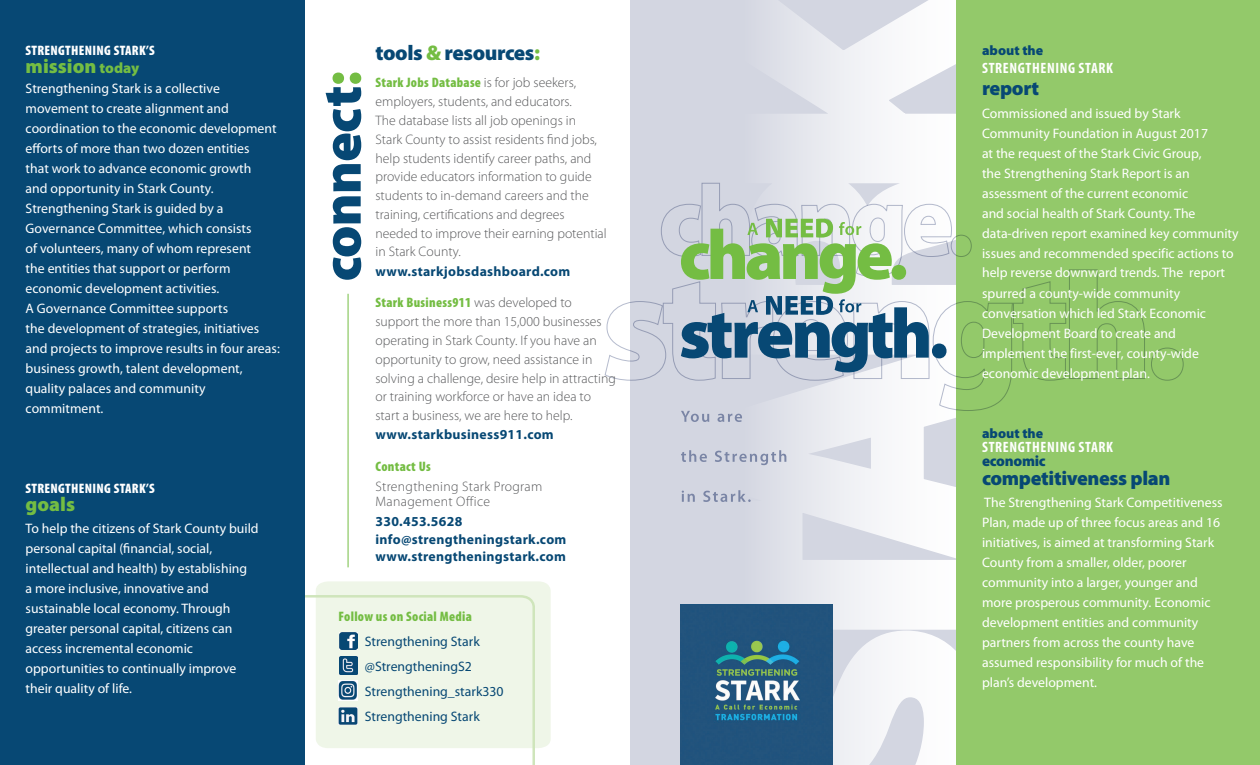
<style>
.page{position:relative;width:1260px;height:765px;background:#fff}
.page>*{position:absolute;margin:0;border:0;box-sizing:border-box;transform-origin:0 0}
.t1{font:900 55.5px "Myriad Pro";letter-spacing:-.02em;color:#074874}
.t2{font:900 21.25px "Myriad Pro";letter-spacing:-.02em;color:#074874}
.t3{font:900 20px "Myriad Pro";letter-spacing:-.02em;color:#074874}
.t4{font:900 20px "Myriad Pro";color:#74bd43}
.t5{font:700 condensed 15px "Myriad Pro";letter-spacing:.04em;color:#fff}
.t6{font:900 15px "Myriad Pro";letter-spacing:-.02em;color:#074874}
.t7{font:13.75px/20px "Myriad Pro";color:#fff}
.t8{font:300 13.75px/18.8px "Myriad Pro";color:#57585a}
.t9{font:700 13.75px/17.5px "Myriad Pro";letter-spacing:.02em;color:#074874}
.t10{font:13.75px/25px "Myriad Pro";color:#074874}
.t11{font:300 13.75px/15px "Myriad Pro";letter-spacing:.02em;color:#57585a}
.t12{font:900 condensed 13.75px "Myriad Pro";letter-spacing:.02em;color:#fff}
.t13{font:900 condensed 13.75px "Myriad Pro";letter-spacing:.02em;color:#74bd43}
.t14{font:900 13.75px "Myriad Pro";color:#074874}
.s1{font-size:15px}
.s2{color:#74bd43}
.s3{font-weight:900;font-stretch:condensed;color:#74bd43}
</style>
<div class="page">
<div style="left:630px;top:0;width:349px;height:765px;background:#d3d6e1"></div>
<svg style="left:741px;top:0;width:215px;height:765px"></svg>
<div style="left:956px;top:0;width:304px;height:765px;background:#93c96a"></div>
<svg style="left:604px;top:269px;width:580px;height:142px"></svg>
<div style="left:316px;top:581px;width:235px;height:167px;background:#eff6e8"></div>
<svg style="left:304px;top:594px;width:232px;height:171px;background:#eef5e9"></svg>
<div style="left:0;top:0;width:304px;height:765px;background:#074874"></div>
<svg style="left:661px;top:183px;width:311px;height:189px"></svg>
<svg style="left:682px;top:490px;width:69px;height:12px"></svg>
<svg style="left:681px;top:450px;width:105px;height:15px"></svg>
<svg style="left:681px;top:411px;width:61px;height:11px"></svg>
<img style="left:681px;top:759px;width:152px;height:6px">
<img style="left:681px;top:605px;width:152px;height:154px">
<img style="left:340px;top:632px;width:17px;height:17px">
<img style="left:340px;top:657px;width:17px;height:17px">
<img style="left:339px;top:681px;width:18px;height:19px">
<img style="left:339px;top:707px;width:18px;height:18px">
<hr style="left:348px;top:294px;width:1px;height:273px;background:#74bd43">
<p class="t12" style="left:26px;top:42px;width:131px">STRENGTHENING STARK’S</p>
<h3 class="t4" style="left:26px;top:53px;width:115px">mission <span class="s1">today</span></h3>
<p class="t7" style="left:26px;top:78px;width:256px">Strengthening Stark is a collective movement to create alignment and coordination to the economic development efforts of more than two dozen entities<br>that work to advance economic growth<br>and opportunity in Stark County.<br>Strengthening Stark is guided by a Governance Committee, which consists<br>of volunteers, many of whom represent<br>the entities that support or perform economic development activities.<br>A Governance Committee supports<br>the development of strategies, initiatives and projects to improve results in four areas: business growth, talent development, quality palaces and community commitment.</p>
<p class="t12" style="left:26px;top:480px;width:131px">STRENGTHENING STARK’S</p>
<h3 class="t4" style="left:26px;top:490px;width:51px">goals</h3>
<p class="t7" style="left:26px;top:518px;width:235px">To help the citizens of Stark County build personal capital (financial, social, intellectual and health) by establishing<br>a more inclusive, innovative and sustainable local economy. Through greater personal capital, citizens can access incremental economic opportunities to continually improve their quality of life.</p>
<h2 class="t2" style="left:376px;top:38px;width:166px">tools <span class="s2">&amp;</span> resources<span class="s2">:</span></h2>
<p class="t14" style="left:982px;top:41px;width:63px">about the</p>
<p class="t5" style="left:982px;top:58px;width:132px">STRENGTHENING STARK</p>
<h3 class="t3" style="left:982px;top:75px;width:59px">report</h3>
<p class="t7" style="left:982px;top:103px;width:258px">Commissioned and issued by Stark Community Foundation in August 2017<br>at the request of the Stark Civic Group,<br>the Strengthening Stark Report is an assessment of the current economic<br>and social health of Stark County. The data-driven report examined key community issues and recommended specific actions to help reverse downward trends. The report spurred a county-wide community conversation which led Stark Economic Development Board to create and implement the first-ever, county-wide economic development plan.</p>
<h1 class="t1" style="left:305px;top:281px;width:212px;rotate:-90deg">connect<span class="s2">:</span></h1>
<p class="t8" style="left:376px;top:73px;width:233px"><span class="s3">Stark Jobs Database</span> is for job seekers, employers, students, and educators.<br>The database lists all job openings in<br>Stark County to assist residents find jobs, help students identify career paths, and provide educators information to guide students to in-demand careers and the training, certifications and degrees needed to improve their earning potential in Stark County.</p>
<p class="t9" style="left:376px;top:262px;width:196px">www.starkjobsdashboard.com</p>
<p class="t8" style="left:376px;top:293px;width:242px"><span class="s3">Stark Business911</span> was developed to support the more than 15,000 businesses operating in Stark County. If you have an opportunity to grow, need assistance in solving a challenge, desire help in attracting or training workforce or have an idea to start a business, we are here to help.</p>
<p class="t9" style="left:376px;top:425px;width:180px">www.starkbusiness911.com</p>
<p class="t13" style="left:376px;top:458px;width:57px">Contact Us</p>
<p class="t11" style="left:376px;top:479px;width:168px">Strengthening Stark Program<br>Management Office</p>
<p class="t9" style="left:376px;top:513px;width:192px">330.453.5628 info@strengtheningstark.com www.strengtheningstark.com</p>
<p class="t14" style="left:982px;top:424px;width:63px">about the</p>
<p class="t5" style="left:982px;top:437px;width:132px">STRENGTHENING STARK</p>
<p class="t6" style="left:982px;top:451px;width:65px">economic</p>
<h3 class="t3" style="left:982px;top:465px;width:190px">competitiveness plan</h3>
<p class="t7" style="left:982px;top:492px;width:242px">The Strengthening Stark Competitiveness Plan, made up of three focus areas and 16 initiatives, is aimed at transforming Stark County from a smaller, older, poorer community into a larger, younger and more prosperous community. Economic development entities and community partners from across the county have assumed responsibility for much of the plan’s development.</p>
<p class="t13" style="left:339px;top:608px;width:135px">Follow us on Social Media</p>
<p class="t10" style="left:365px;top:629px;width:140px">Strengthening Stark @StrengtheningS2<br>Strengthening_stark330<br>Strengthening Stark</p>
</div>
